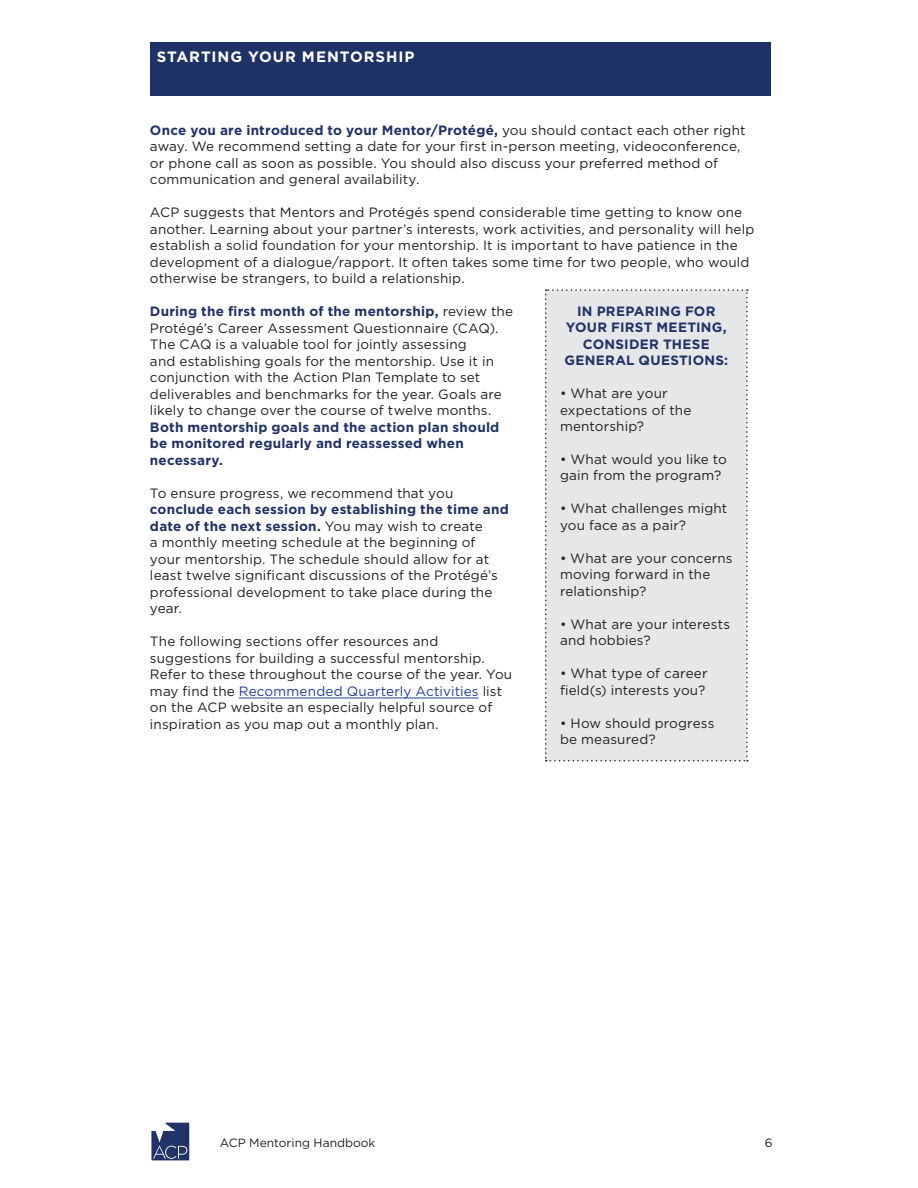
<style>
.page{position:relative;width:918px;height:1188px;background:#fff}
.page>*{position:absolute;margin:0;border:0;box-sizing:border-box;transform-origin:0 0}
.t1{font:700 15px "Gotham";letter-spacing:.065em;color:#fff}
.t2{font:13.5px/16.5px "Gotham";letter-spacing:.01em;color:#231f20}
.t3{font:700 13.5px/16.5px "Gotham";letter-spacing:.015em;color:#203266}
.t4{font:12px "Gotham";color:#231f20}
.s1{font-weight:700;color:#203266}
.s2{color:#223f99}
</style>
<div class="page">
<svg style="left:151px;top:1123px;width:38px;height:37px"></svg>
<div style="left:150px;top:42px;width:621px;height:54px;background:#1f3266"></div>
<hr style="left:239px;top:698px;width:240px;height:1px;background:#223f99">
<div style="left:545px;top:289px;width:203px;height:473px;background:#e6e7e9"></div>
<p class="t1" style="left:157px;top:48px;width:259px">STARTING YOUR MENTORSHIP</p>
<p class="t2" style="left:150px;top:121px;width:597px"><span class="s1">Once you are introduced to your Mentor/Protégé,</span> you should contact each other right away. We recommend setting a date for your first in-person meeting, videoconference, or phone call as soon as possible. You should also discuss your preferred method of communication and general availability.</p>
<p class="t2" style="left:150px;top:204px;width:606px">ACP suggests that Mentors and Protégés spend considerable time getting to know one another. Learning about your partner’s interests, work activities, and personality will help establish a solid foundation for your mentorship. It is important to have patience in the development of a dialogue/rapport. It often takes some time for two people, who would otherwise be strangers, to build a relationship.</p>
<p class="t2" style="left:150px;top:303px;width:365px"><span class="s1">During the first month of the mentorship,</span> review the Protégé’s Career Assessment Questionnaire (CAQ).<br>The CAQ is a valuable tool for jointly assessing<br>and establishing goals for the mentorship. Use it in conjunction with the Action Plan Template to set deliverables and benchmarks for the year. Goals are likely to change over the course of twelve months.</p>
<p class="t3" style="left:150px;top:418px;width:351px">Both mentorship goals and the action plan should be monitored regularly and reassessed when necessary.</p>
<p class="t2" style="left:150px;top:484px;width:305px">To ensure progress, we recommend that you</p>
<p class="t2" style="left:150px;top:501px;width:360px"><span class="s1">conclude each session by establishing the time and date of the next session.</span> You may wish to create<br>a monthly meeting schedule at the beginning of your mentorship. The schedule should allow for at least twelve significant discussions of the Protégé’s professional development to take place during the year.</p>
<p class="t2" style="left:150px;top:633px;width:364px">The following sections offer resources and suggestions for building a successful mentorship.<br>Refer to these throughout the course of the year. You may find the <span class="s2">Recommended Quarterly Activities</span> list on the ACP website an especially helpful source of inspiration as you map out a monthly plan.</p>
<p class="t3" style="left:564px;top:302px;width:165px;text-align:center">IN PREPARING FOR<br>YOUR FIRST MEETING,<br>CONSIDER THESE<br>GENERAL QUESTIONS:</p>
<p class="t2" style="left:560px;top:385px;width:133px">• What are your expectations of the mentorship?</p>
<p class="t2" style="left:560px;top:451px;width:168px">• What would you like to gain from the program?</p>
<p class="t2" style="left:560px;top:500px;width:169px">• What challenges might you face as a pair?</p>
<p class="t2" style="left:560px;top:550px;width:174px">• What are your concerns moving forward in the relationship?</p>
<p class="t2" style="left:560px;top:616px;width:172px">• What are your interests and hobbies?</p>
<p class="t2" style="left:560px;top:665px;width:149px">• What type of career field(s) interests you?</p>
<p class="t2" style="left:560px;top:715px;width:156px">• How should progress be measured?</p>
<p class="t4" style="left:220px;top:1136px;width:157px">ACP Mentoring Handbook</p>
<p class="t4" style="left:765px;top:1136px;width:9px">6</p>
</div>
